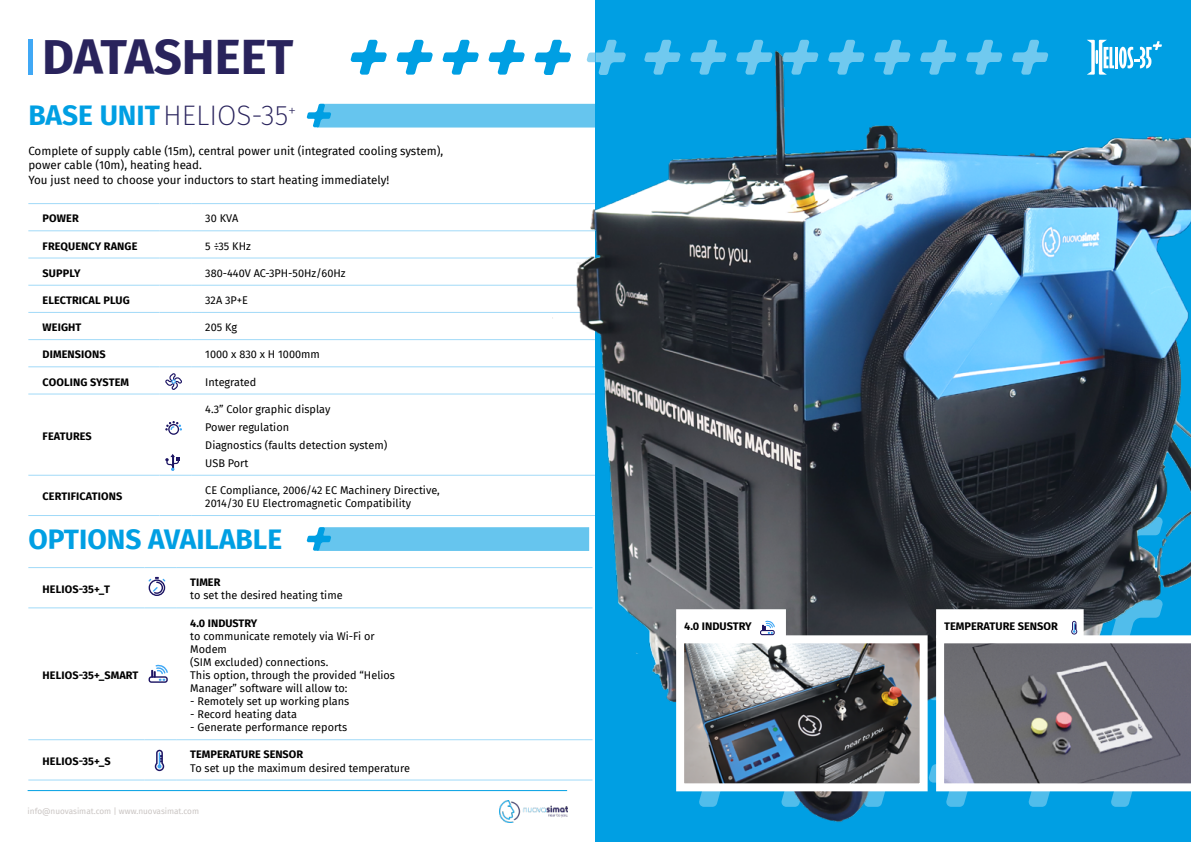
<style>
.page{position:relative;width:1191px;height:842px;background:#fff}
.page>*{position:absolute;margin:0;border:0;box-sizing:border-box;transform-origin:0 0}
.t1{font:700 49.3px "Fira Sans";color:#29235c}
.t2{font:200 28.1px "Fira Sans";color:#29235c}
.t3{font:700 28.1px "Fira Sans";color:#009fe3}
.t4{font:11.6px/14.4px "Fira Sans";color:#000}
.t5{font:700 11px "Fira Sans";color:#000}
.t6{font:10.9px/13.1px "Fira Sans";color:#000}
.t7{font:700 10.9px "Fira Sans";letter-spacing:.01em;color:#000}
.t8{font:8.2px "Fira Sans";color:#cac5c3}
.s1{font-weight:700;color:#009fe3}
</style>
<div class="page">
<hr style="left:28px;top:567px;width:116px;height:1px;background:#a1daf8">
<hr style="left:144px;top:567px;width:32px;height:1px;background:#a1daf8">
<hr style="left:176px;top:567px;width:416px;height:1px;background:#a1daf8">
<hr style="left:28px;top:607px;width:116px;height:1px;background:#a1daf8">
<hr style="left:144px;top:607px;width:32px;height:1px;background:#a1daf8">
<hr style="left:176px;top:607px;width:416px;height:1px;background:#a1daf8">
<hr style="left:28px;top:739px;width:116px;height:1px;background:#a1daf8">
<hr style="left:144px;top:739px;width:32px;height:1px;background:#a1daf8">
<hr style="left:176px;top:739px;width:416px;height:1px;background:#a1daf8">
<hr style="left:28px;top:779px;width:116px;height:1px;background:#a1daf8">
<hr style="left:144px;top:779px;width:32px;height:1px;background:#a1daf8">
<hr style="left:176px;top:779px;width:416px;height:1px;background:#a1daf8">
<hr style="left:28px;top:203px;width:131px;height:1px;background:#a1daf8">
<hr style="left:159px;top:203px;width:32px;height:1px;background:#a1daf8">
<hr style="left:191px;top:203px;width:416px;height:1px;background:#a1daf8">
<hr style="left:28px;top:230px;width:131px;height:1px;background:#a1daf8">
<hr style="left:159px;top:230px;width:32px;height:1px;background:#a1daf8">
<hr style="left:191px;top:230px;width:416px;height:1px;background:#a1daf8">
<hr style="left:28px;top:257px;width:131px;height:1px;background:#a1daf8">
<hr style="left:159px;top:257px;width:32px;height:1px;background:#a1daf8">
<hr style="left:191px;top:257px;width:416px;height:1px;background:#a1daf8">
<hr style="left:28px;top:285px;width:131px;height:1px;background:#a1daf8">
<hr style="left:159px;top:285px;width:32px;height:1px;background:#a1daf8">
<hr style="left:191px;top:285px;width:416px;height:1px;background:#a1daf8">
<hr style="left:28px;top:312px;width:131px;height:1px;background:#a1daf8">
<hr style="left:159px;top:312px;width:32px;height:1px;background:#a1daf8">
<hr style="left:191px;top:312px;width:416px;height:1px;background:#a1daf8">
<hr style="left:28px;top:339px;width:131px;height:1px;background:#a1daf8">
<hr style="left:159px;top:339px;width:32px;height:1px;background:#a1daf8">
<hr style="left:191px;top:339px;width:416px;height:1px;background:#a1daf8">
<hr style="left:28px;top:366px;width:131px;height:1px;background:#a1daf8">
<hr style="left:159px;top:366px;width:32px;height:1px;background:#a1daf8">
<hr style="left:191px;top:366px;width:416px;height:1px;background:#a1daf8">
<hr style="left:28px;top:393px;width:131px;height:1px;background:#a1daf8">
<hr style="left:159px;top:393px;width:32px;height:1px;background:#a1daf8">
<hr style="left:191px;top:393px;width:416px;height:1px;background:#a1daf8">
<hr style="left:28px;top:475px;width:131px;height:1px;background:#a1daf8">
<hr style="left:159px;top:475px;width:32px;height:1px;background:#a1daf8">
<hr style="left:191px;top:475px;width:416px;height:1px;background:#a1daf8">
<hr style="left:28px;top:515px;width:131px;height:1px;background:#a1daf8">
<hr style="left:159px;top:515px;width:32px;height:1px;background:#a1daf8">
<hr style="left:191px;top:515px;width:416px;height:1px;background:#a1daf8">
<div style="left:28px;top:40px;width:5px;height:35px;background:#40a8f5"></div>
<hr style="left:28px;top:790px;width:539px;height:1px;background:#009fe3">
<img style="left:500px;top:800px;width:53px;height:22px">
<svg style="left:306px;top:104px;width:247px;height:24px;background:#68c6ee"></svg>
<svg style="left:306px;top:527px;width:247px;height:24px;background:#67c5ee"></svg>
<svg style="left:165px;top:421px;width:17px;height:14px"></svg>
<svg style="left:165px;top:454px;width:15px;height:17px"></svg>
<svg style="left:165px;top:373px;width:17px;height:17px"></svg>
<svg style="left:148px;top:577px;width:17px;height:19px"></svg>
<svg style="left:149px;top:664px;width:19px;height:19px"></svg>
<svg style="left:155px;top:750px;width:9px;height:21px"></svg>
<svg style="left:396px;top:40px;width:37px;height:35px"></svg>
<svg style="left:350px;top:40px;width:37px;height:35px"></svg>
<svg style="left:442px;top:40px;width:37px;height:35px"></svg>
<svg style="left:488px;top:40px;width:37px;height:35px"></svg>
<svg style="left:534px;top:40px;width:28px;height:35px"></svg>
<div style="left:595px;top:0;width:596px;height:842px;background:#009fe3"></div>
<img style="left:553px;top:42px;width:638px;height:780px">
<svg style="left:1086px;top:40px;width:76px;height:35px"></svg>
<svg style="left:586px;top:40px;width:40px;height:35px"></svg>
<svg style="left:644px;top:40px;width:36px;height:35px"></svg>
<svg style="left:690px;top:40px;width:36px;height:35px"></svg>
<svg style="left:736px;top:40px;width:36px;height:35px"></svg>
<svg style="left:782px;top:40px;width:36px;height:35px"></svg>
<svg style="left:828px;top:40px;width:36px;height:35px"></svg>
<svg style="left:874px;top:40px;width:36px;height:35px"></svg>
<svg style="left:920px;top:40px;width:36px;height:35px"></svg>
<svg style="left:966px;top:40px;width:36px;height:35px"></svg>
<svg style="left:1011px;top:40px;width:37px;height:35px"></svg>
<svg style="left:672px;top:575px;width:519px;height:232px;background:#73828d"></svg>
<h1 class="t1" style="left:42px;top:16px;width:252px">DATASHEET</h1>
<h2 class="t2" style="left:28px;top:96px;width:269px"><span class="s1">BASE UNIT</span>HELIOS-35<sup>+</sup></h2>
<p class="t4" style="left:28px;top:143px;width:416px">Complete of supply cable (15m), central power unit (integrated cooling system), power cable (10m), heating head.<br>You just need to choose your inductors to start heating immediately!</p>
<p class="t7" style="left:43px;top:209px;width:38px">POWER</p>
<p class="t6" style="left:205px;top:212px;width:34px">30 KVA</p>
<p class="t7" style="left:43px;top:236px;width:96px">FREQUENCY RANGE</p>
<p class="t6" style="left:205px;top:239px;width:47px">5 ÷35 KHz</p>
<p class="t7" style="left:43px;top:264px;width:40px">SUPPLY</p>
<p class="t6" style="left:205px;top:266px;width:142px">380-440V AC-3PH-50Hz/60Hz</p>
<p class="t7" style="left:43px;top:291px;width:89px">ELECTRICAL PLUG</p>
<p class="t6" style="left:205px;top:293px;width:44px">32A 3P+E</p>
<p class="t7" style="left:43px;top:318px;width:40px">WEIGHT</p>
<p class="t6" style="left:205px;top:320px;width:33px">205 Kg</p>
<p class="t7" style="left:43px;top:345px;width:65px">DIMENSIONS</p>
<p class="t6" style="left:205px;top:348px;width:116px">1000 x 830 x H 1000mm</p>
<p class="t7" style="left:43px;top:372px;width:88px">COOLING SYSTEM</p>
<p class="t6" style="left:205px;top:375px;width:52px">Integrated</p>
<p class="t7" style="left:43px;top:427px;width:51px">FEATURES</p>
<p class="t6" style="left:205px;top:400px;width:183px;line-height:18px">4.3” Color graphic display<br>Power regulation<br>Diagnostics (faults detection system)<br>USB Port</p>
<p class="t7" style="left:43px;top:487px;width:81px">CERTIFICATIONS</p>
<p class="t6" style="left:205px;top:483px;width:236px">CE Compliance, 2006/42 EC Machinery Directive,<br>2014/30 EU Electromagnetic Compatibility</p>
<h2 class="t3" style="left:28px;top:515px;width:255px">OPTIONS AVAILABLE</h2>
<p class="t7" style="left:43px;top:580px;width:69px">HELIOS-35+_T</p>
<p class="t7" style="left:43px;top:666px;width:97px">HELIOS-35+_SMART</p>
<p class="t7" style="left:43px;top:752px;width:70px">HELIOS-35+_S</p>
<p class="t7" style="left:190px;top:573px;width:32px">TIMER</p>
<p class="t6" style="left:190px;top:589px;width:154px">to set the desired heating time</p>
<p class="t7" style="left:190px;top:614px;width:68px">4.0 INDUSTRY</p>
<p class="t6" style="left:190px;top:629px;width:206px">to communicate remotely via Wi-Fi or<br>Modem<br>(SIM excluded) connections.<br>This option, through the provided “Helios<br>Manager” software will allow to:</p>
<p class="t6" style="left:190px;top:694px;width:160px">- Remotely set up working plans</p>
<p class="t6" style="left:190px;top:707px;width:108px">- Record heating data</p>
<p class="t6" style="left:190px;top:720px;width:158px">- Generate performance reports</p>
<p class="t7" style="left:190px;top:745px;width:114px">TEMPERATURE SENSOR</p>
<p class="t6" style="left:190px;top:761px;width:221px">To set up the maximum desired temperature</p>
<p class="t8" style="left:28px;top:804px;width:173px">info@nuovasimat.com | www.nuovasimat.com</p>
<p class="t5" style="left:684px;top:617px;width:69px">4.0 INDUSTRY</p>
<p class="t5" style="left:944px;top:617px;width:115px">TEMPERATURE SENSOR</p>
</div>
